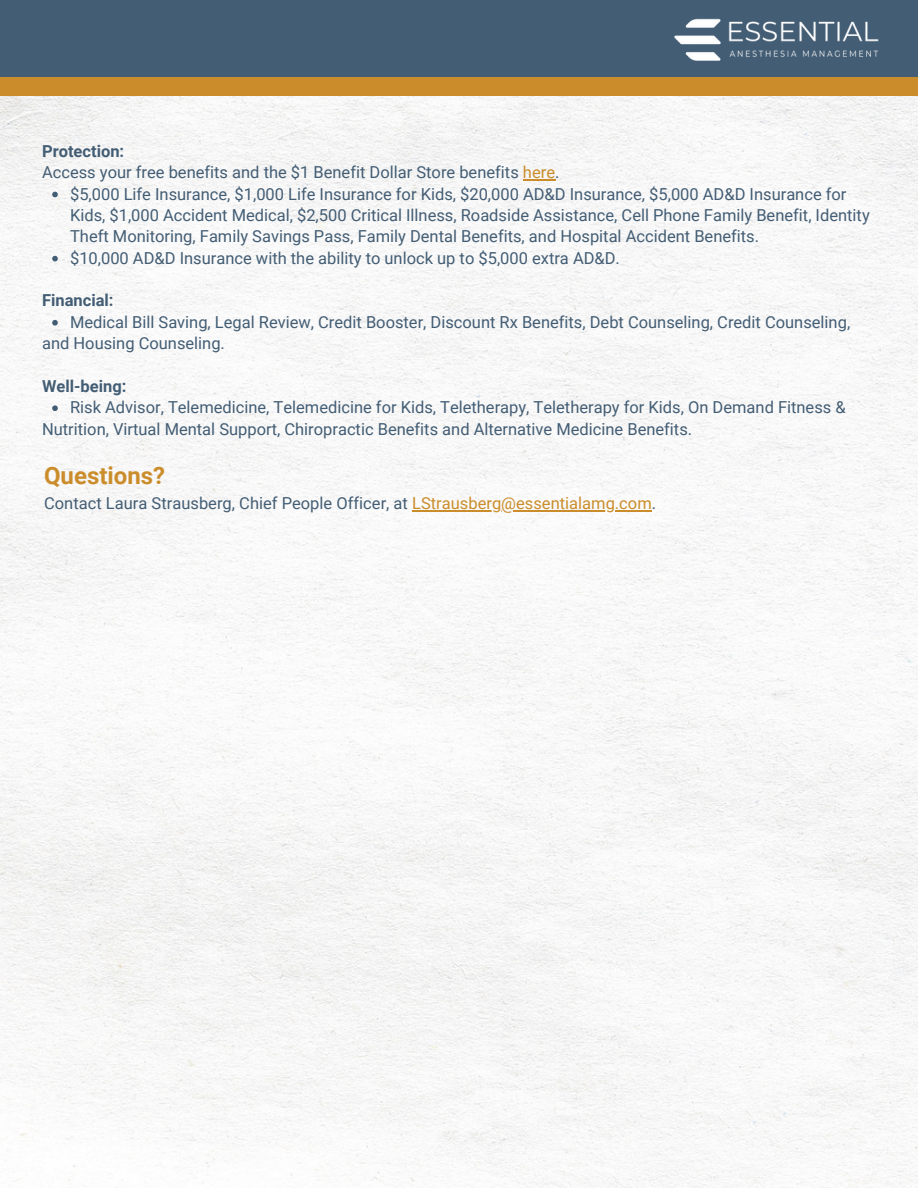
<style>
.page{position:relative;width:918px;height:1188px;background:#fff}
.page>*{position:absolute;margin:0;border:0;box-sizing:border-box;transform-origin:0 0}
.t1{font:700 24px "Roboto";color:#cb8d2b}
.t2{font:16.5px/21.3px "Roboto";color:#435d74}
.t3{font:700 16.5px "Roboto";color:#435d74}
.s1{color:#cb8d2b}
</style>
<div class="page">
<img style="left:0;top:95px;width:918px;height:1093px">
<div style="left:0;top:68px;width:918px;height:27px;background:#cb8d2b"></div>
<div style="left:0;top:0;width:918px;height:77px;background:#435d74"></div>
<img style="left:668px;top:18px;width:218px;height:88px">
<hr style="left:523px;top:179px;width:32px;height:1px;background:#cb8d2b">
<svg style="left:52px;top:192px;width:6px;height:5px"></svg>
<svg style="left:52px;top:256px;width:6px;height:5px"></svg>
<svg style="left:52px;top:320px;width:6px;height:6px"></svg>
<svg style="left:52px;top:405px;width:6px;height:6px"></svg>
<hr style="left:412px;top:510px;width:240px;height:2px;background:#cb8d2b">
<p class="t3" style="left:42px;top:142px;width:84px">Protection:</p>
<p class="t2" style="left:42px;top:162px;width:519px">Access your free benefits and the $1 Benefit Dollar Store benefits <span class="s1">here</span>.</p>
<p class="t2" style="left:70px;top:183px;width:801px">$5,000 Life Insurance, $1,000 Life Insurance for Kids, $20,000 AD&amp;D Insurance, $5,000 AD&amp;D Insurance for<br>Kids, $1,000 Accident Medical, $2,500 Critical Illness, Roadside Assistance, Cell Phone Family Benefit, Identity<br>Theft Monitoring, Family Savings Pass, Family Dental Benefits, and Hospital Accident Benefits.</p>
<p class="t2" style="left:70px;top:247px;width:551px">$10,000 AD&amp;D Insurance with the ability to unlock up to $5,000 extra AD&amp;D.</p>
<p class="t3" style="left:42px;top:291px;width:73px">Financial:</p>
<p class="t2" style="left:70px;top:312px;width:782px">Medical Bill Saving, Legal Review, Credit Booster, Discount Rx Benefits, Debt Counseling, Credit Counseling,</p>
<p class="t2" style="left:42px;top:333px;width:184px">and Housing Counseling.</p>
<p class="t3" style="left:42px;top:377px;width:86px">Well-being:</p>
<p class="t2" style="left:70px;top:397px;width:777px">Risk Advisor, Telemedicine, Telemedicine for Kids, Teletherapy, Teletherapy for Kids, On Demand Fitness &amp;</p>
<p class="t2" style="left:42px;top:418px;width:652px">Nutrition, Virtual Mental Support, Chiropractic Benefits and Alternative Medicine Benefits.</p>
<p class="t1" style="left:44px;top:462px;width:123px">Questions?</p>
<p class="t2" style="left:44px;top:493px;width:614px">Contact Laura Strausberg, Chief People Officer, at <span class="s1">LStrausberg@essentialamg.com</span>.</p>
</div>
